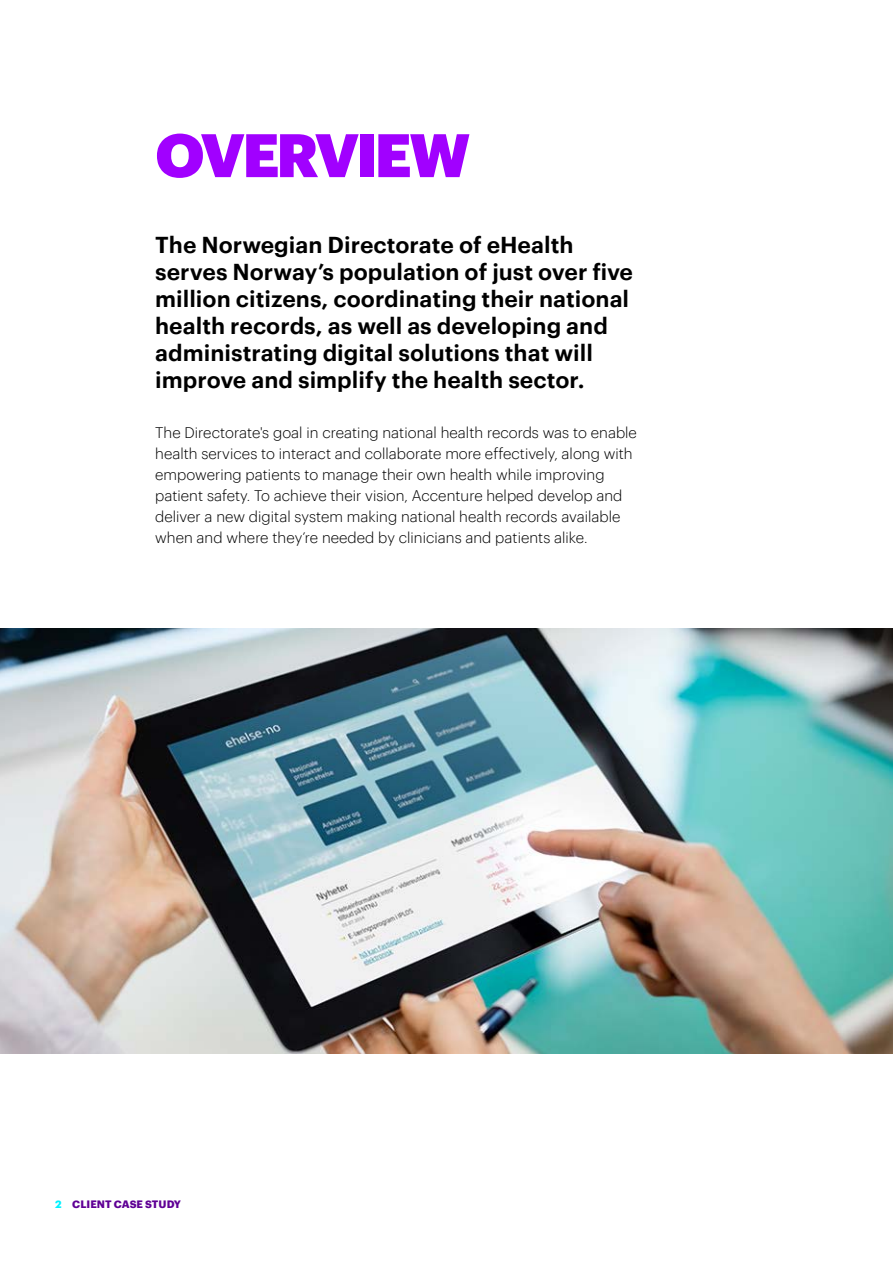
<style>
.page{position:relative;width:893px;height:1263px;background:#fff}
.page>*{position:absolute;margin:0;border:0;box-sizing:border-box;transform-origin:0 0}
.t1{font:900 60px "Graphik";letter-spacing:-.055em;color:#a100ff}
.t2{font:600 22.5px/27px "Graphik";color:#000}
.t3{font:300 15px/21px "Graphik";color:#000}
.t4{font:700 10.5px "Graphik";letter-spacing:.005em;color:#5f0095}
.s1{color:#00f3ff}
</style>
<div class="page">
<img style="left:0;top:628px;width:893px;height:425px">
<h1 class="t1" style="left:155px;top:109px;width:316px">OVERVIEW</h1>
<p class="t2" style="left:155px;top:229px;width:479px">The Norwegian Directorate of eHealth serves Norway’s population of just over five million citizens, coordinating their national health records, as well as developing and administrating digital solutions that will improve and simplify the health sector.</p>
<p class="t3" style="left:155px;top:420px;width:483px">The Directorate's goal in creating national health records was to enable health services to interact and collaborate more effectively, along with empowering patients to manage their own health while improving patient safety. To achieve their vision, Accenture helped develop and deliver a new digital system making national health records available when and where they’re needed by clinicians and patients alike.</p>
<p class="t4" style="left:55px;top:1196px;width:127px"><span class="s1">2</span> CLIENT CASE STUDY</p>
</div>
